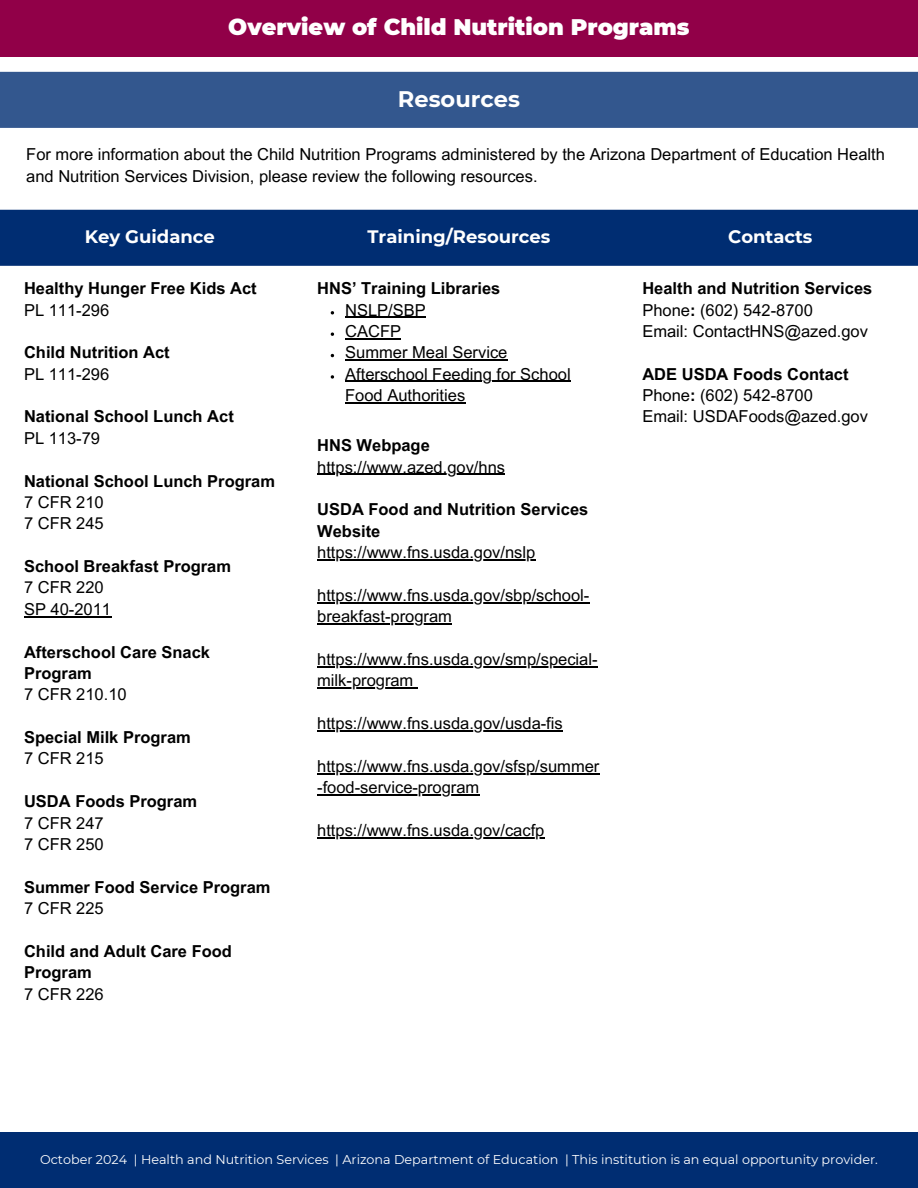
<style>
.page{position:relative;width:918px;height:1188px;background:#fff}
.page>*{position:absolute;margin:0;border:0;box-sizing:border-box;transform-origin:0 0}
.t1{font:900 22.5px "Montserrat";color:#fff}
.t2{font:700 22.5px "Montserrat";color:#fff}
.t3{font:700 18px "Montserrat";color:#fff}
.t4{font:16.5px/21.3px "Arial MT Pro";color:#000}
.t5{font:700 16.5px/21.3px "Arial MT Pro";color:#000}
.t6{font:12.75px "Montserrat";letter-spacing:-.29em;color:#fff}
.s1{font-weight:400}
.s2{font-weight:700}
</style>
<div class="page">
<div style="left:0;top:0;width:918px;height:56px;background:#910048"></div>
<div style="left:0;top:72px;width:918px;height:56px;background:#33578e"></div>
<div style="left:0;top:1133px;width:918px;height:55px;background:#002d72"></div>
<hr style="left:24px;top:616px;width:87px;height:1px;background:#000">
<hr style="left:345px;top:317px;width:81px;height:1px;background:#000">
<svg style="left:331px;top:332px;width:3px;height:4px"></svg>
<hr style="left:345px;top:338px;width:56px;height:1px;background:#000">
<hr style="left:345px;top:359px;width:162px;height:2px;background:#000">
<svg style="left:331px;top:375px;width:3px;height:4px"></svg>
<hr style="left:345px;top:381px;width:226px;height:1px;background:#000">
<hr style="left:345px;top:402px;width:120px;height:1px;background:#000">
<hr style="left:317px;top:474px;width:188px;height:1px;background:#000">
<hr style="left:317px;top:559px;width:218px;height:1px;background:#000">
<hr style="left:317px;top:602px;width:272px;height:1px;background:#000">
<hr style="left:317px;top:623px;width:135px;height:1px;background:#000">
<hr style="left:317px;top:666px;width:281px;height:1px;background:#000">
<hr style="left:317px;top:687px;width:96px;height:2px;background:#000">
<hr style="left:317px;top:730px;width:246px;height:1px;background:#000">
<hr style="left:317px;top:773px;width:282px;height:1px;background:#000">
<hr style="left:317px;top:794px;width:162px;height:1px;background:#000">
<hr style="left:317px;top:837px;width:228px;height:1px;background:#000">
<div style="left:0;top:210px;width:918px;height:56px;background:#002d72"></div>
<h1 class="t1" style="left:228px;top:13px;width:463px">Overview of Child Nutrition Programs</h1>
<h1 class="t2" style="left:398px;top:85px;width:124px">Resources</h1>
<p class="t4" style="left:26px;top:145px;width:860px;line-height:22.5px">For more information about the Child Nutrition Programs administered by the Arizona Department of Education Health and Nutrition Services Division, please review the following resources.</p>
<p class="t3" style="left:85px;top:225px;width:132px">Key Guidance</p>
<p class="t3" style="left:368px;top:225px;width:184px">Training/Resources</p>
<p class="t3" style="left:728px;top:225px;width:86px">Contacts</p>
<h2 class="t5" style="left:24px;top:280px;width:234px">Healthy Hunger Free Kids Act<br><span class="s1">PL 111-296</span></h2>
<h2 class="t5" style="left:24px;top:344px;width:147px">Child Nutrition Act<br><span class="s1">PL 111-296</span></h2>
<h2 class="t5" style="left:24px;top:408px;width:211px">National School Lunch Act<br><span class="s1">PL 113-79</span></h2>
<h3 class="t5" style="left:24px;top:472px;width:253px">National School Lunch Program<br><span class="s1">7 CFR 210<br>7 CFR 245</span></h3>
<h3 class="t5" style="left:24px;top:558px;width:209px">School Breakfast Program<br><span class="s1">7 CFR 220</span></h3>
<h3 class="t4" style="left:24px;top:600px;width:89px">SP 40-2011</h3>
<h3 class="t5" style="left:24px;top:643px;width:188px">Afterschool Care Snack<br>Program<br><span class="s1">7 CFR 210.10</span></h3>
<h3 class="t5" style="left:24px;top:729px;width:168px">Special Milk Program<br><span class="s1">7 CFR 215</span></h3>
<h3 class="t5" style="left:24px;top:793px;width:175px">USDA Foods Program<br><span class="s1">7 CFR 247<br>7 CFR 250</span></h3>
<h3 class="t5" style="left:24px;top:878px;width:248px">Summer Food Service Program<br><span class="s1">7 CFR 225</span></h3>
<h3 class="t5" style="left:24px;top:942px;width:209px">Child and Adult Care Food<br>Program<br><span class="s1">7 CFR 226</span></h3>
<h3 class="t5" style="left:317px;top:280px;width:185px">HNS’ Training Libraries</h3>
<h2 class="t4" style="left:345px;top:301px;width:82px">NSLP/SBP</h2>
<p class="t4" style="left:345px;top:323px;width:57px">CACFP</p>
<p class="t4" style="left:345px;top:344px;width:164px">Summer Meal Service</p>
<p class="t4" style="left:345px;top:365px;width:227px">Afterschool Feeding for School<br>Food Authorities</p>
<p class="t5" style="left:317px;top:437px;width:114px">HNS Webpage</p>
<h3 class="t4" style="left:317px;top:458px;width:189px">https://www.azed.gov/hns</h3>
<h3 class="t5" style="left:317px;top:501px;width:273px">USDA Food and Nutrition Services</h3>
<h3 class="t5" style="left:317px;top:522px;width:65px">Website</h3>
<h3 class="t4" style="left:317px;top:544px;width:220px">https://www.fns.usda.gov/nslp</h3>
<h3 class="t4" style="left:317px;top:586px;width:274px">https://www.fns.usda.gov/sbp/school-</h3>
<h3 class="t4" style="left:317px;top:608px;width:136px">breakfast-program</h3>
<h3 class="t4" style="left:317px;top:651px;width:282px">https://www.fns.usda.gov/smp/special-</h3>
<h3 class="t4" style="left:317px;top:672px;width:98px">milk-program</h3>
<h3 class="t4" style="left:317px;top:715px;width:247px">https://www.fns.usda.gov/usda-fis</h3>
<h3 class="t4" style="left:317px;top:757px;width:284px">https://www.fns.usda.gov/sfsp/summer</h3>
<p class="t4" style="left:317px;top:779px;width:164px">-food-service-program</p>
<p class="t4" style="left:317px;top:822px;width:229px">https://www.fns.usda.gov/cacfp</p>
<h3 class="t4" style="left:642px;top:280px;width:231px"><span class="s2">Health and Nutrition Services<br></span>Phone<span class="s2">:</span> (602) 542-8700<br>Email: ContactHNS@azed.gov</h3>
<h3 class="t4" style="left:642px;top:365px;width:227px"><span class="s2">ADE USDA Foods Contact<br></span>Phone<span class="s2">:</span> (602) 542-8700<br>Email: USDAFoods@azed.gov</h3>
<h3 class="t6" style="left:40px;top:1152px;width:839px">O cJtuolby e2r022042 4| H| eHael tahl tahnadnNd uNt ur i t ri oi tni oSneSr veircvei cs e |s A|r Ai zroi znoanDa eDpeapr tamr t emnet notf oEfdEudcuact iaotni o n| T|hTi sh i ns si nt ist tui t ui otni oins ai snaenqeuqaul aolpoppopr tour tnui tnyi tpyr po vr oi dvei dr .e r .</h3>
</div>
